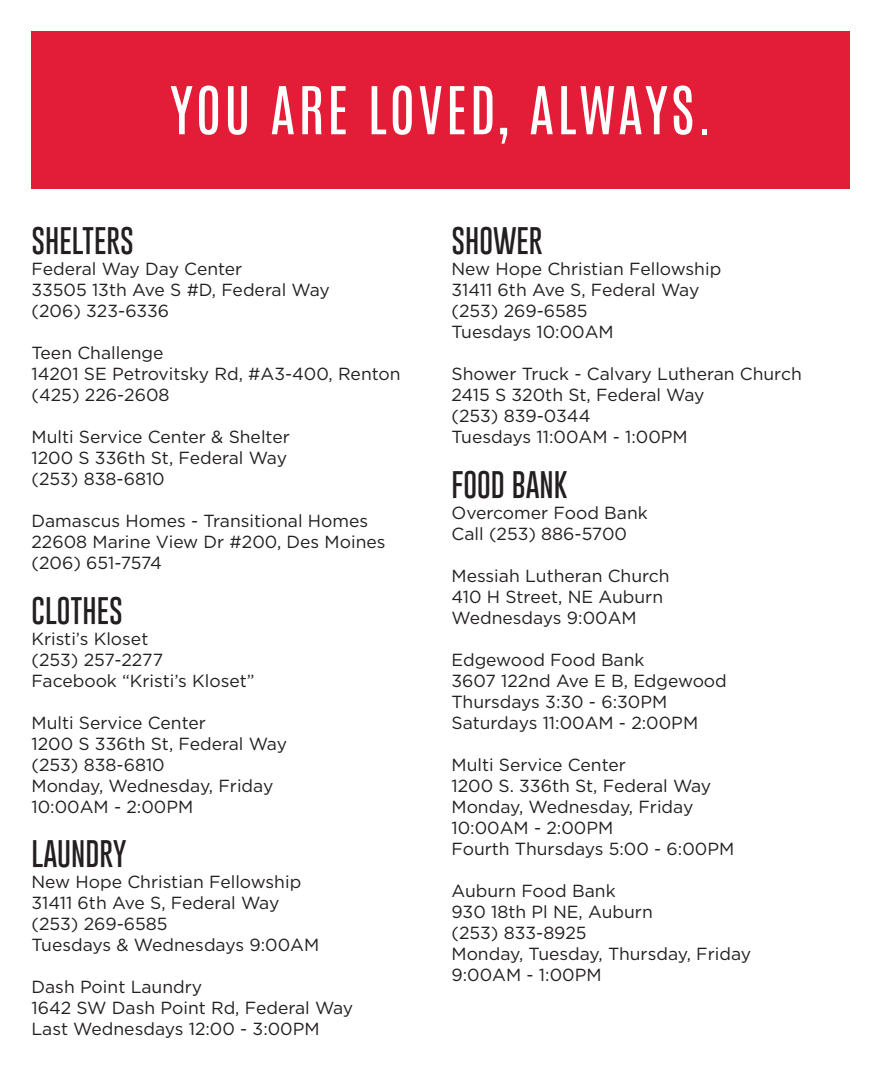
<style>
.page{position:relative;width:882px;height:1071px;background:#fff}
.page>*{position:absolute;margin:0;border:0;box-sizing:border-box;transform-origin:0 0}
.t1{font:56px "Antonio";letter-spacing:.05em;color:#fff}
.t2{font:100 28px "Gobold";color:#231f20}
.t3{font:17.5px "Gotham";color:#231f20}
</style>
<div class="page">
<div style="left:32px;top:32px;width:818px;height:157px;background:#e31d38"></div>
<p class="t1" style="left:170px;top:69px;width:543px">YOU ARE LOVED, ALWAYS.</p>
<p class="t2" style="left:32px;top:223px;width:104px">SHELTERS</p>
<p class="t3" style="left:32px;top:258px;width:212px">Federal Way Day Center</p>
<p class="t3" style="left:32px;top:279px;width:300px">33505 13th Ave S #D, Federal Way</p>
<p class="t3" style="left:32px;top:300px;width:139px">(206) 323-6336</p>
<p class="t3" style="left:32px;top:342px;width:134px">Teen Challenge</p>
<p class="t3" style="left:32px;top:363px;width:371px">14201 SE Petrovitsky Rd, #A3-400, Renton</p>
<p class="t3" style="left:32px;top:384px;width:140px">(425) 226-2608</p>
<p class="t3" style="left:32px;top:426px;width:260px">Multi Service Center &amp; Shelter</p>
<p class="t3" style="left:32px;top:447px;width:257px">1200 S 336th St, Federal Way</p>
<p class="t3" style="left:32px;top:468px;width:135px">(253) 838-6810</p>
<p class="t3" style="left:32px;top:510px;width:338px">Damascus Homes - Transitional Homes</p>
<p class="t3" style="left:32px;top:531px;width:356px">22608 Marine View Dr #200, Des Moines</p>
<p class="t3" style="left:32px;top:552px;width:132px">(206) 651-7574</p>
<p class="t2" style="left:32px;top:592px;width:93px">CLOTHES</p>
<p class="t3" style="left:32px;top:627px;width:118px">Kristi’s Kloset</p>
<p class="t3" style="left:32px;top:648px;width:133px">(253) 257-2277</p>
<p class="t3" style="left:32px;top:669px;width:225px">Facebook “Kristi’s Kloset”</p>
<p class="t3" style="left:32px;top:711px;width:176px">Multi Service Center</p>
<p class="t3" style="left:32px;top:732px;width:257px">1200 S 336th St, Federal Way</p>
<p class="t3" style="left:32px;top:753px;width:135px">(253) 838-6810</p>
<p class="t3" style="left:32px;top:774px;width:243px">Monday, Wednesday, Friday</p>
<p class="t3" style="left:32px;top:795px;width:163px">10:00AM - 2:00PM</p>
<p class="t2" style="left:32px;top:836px;width:97px">LAUNDRY</p>
<p class="t3" style="left:32px;top:871px;width:271px">New Hope Christian Fellowship</p>
<p class="t3" style="left:32px;top:892px;width:249px">31411 6th Ave S, Federal Way</p>
<p class="t3" style="left:32px;top:913px;width:138px">(253) 269-6585</p>
<p class="t3" style="left:32px;top:934px;width:289px">Tuesdays &amp; Wednesdays 9:00AM</p>
<p class="t3" style="left:32px;top:976px;width:172px">Dash Point Laundry</p>
<p class="t3" style="left:32px;top:997px;width:323px">1642 SW Dash Point Rd, Federal Way</p>
<p class="t3" style="left:32px;top:1018px;width:290px">Last Wednesdays 12:00 - 3:00PM</p>
<p class="t2" style="left:452px;top:223px;width:93px">SHOWER</p>
<p class="t3" style="left:452px;top:258px;width:271px">New Hope Christian Fellowship</p>
<p class="t3" style="left:452px;top:279px;width:249px">31411 6th Ave S, Federal Way</p>
<p class="t3" style="left:452px;top:300px;width:138px">(253) 269-6585</p>
<p class="t3" style="left:452px;top:321px;width:164px">Tuesdays 10:00AM</p>
<p class="t3" style="left:452px;top:363px;width:352px">Shower Truck - Calvary Lutheran Church</p>
<p class="t3" style="left:452px;top:384px;width:255px">2415 S 320th St, Federal Way</p>
<p class="t3" style="left:452px;top:405px;width:140px">(253) 839-0344</p>
<p class="t3" style="left:452px;top:426px;width:238px">Tuesdays 11:00AM - 1:00PM</p>
<p class="t2" style="left:452px;top:466px;width:118px">FOOD BANK</p>
<p class="t3" style="left:452px;top:501px;width:198px">Overcomer Food Bank</p>
<p class="t3" style="left:452px;top:522px;width:177px">Call (253) 886-5700</p>
<p class="t3" style="left:452px;top:564px;width:220px">Messiah Lutheran Church</p>
<p class="t3" style="left:452px;top:585px;width:213px">410 H Street, NE Auburn</p>
<p class="t3" style="left:452px;top:606px;width:187px">Wednesdays 9:00AM</p>
<p class="t3" style="left:452px;top:648px;width:195px">Edgewood Food Bank</p>
<p class="t3" style="left:452px;top:669px;width:277px">3607 122nd Ave E B, Edgewood</p>
<p class="t3" style="left:452px;top:690px;width:217px">Thursdays 3:30 - 6:30PM</p>
<p class="t3" style="left:452px;top:711px;width:248px">Saturdays 11:00AM - 2:00PM</p>
<p class="t3" style="left:452px;top:753px;width:176px">Multi Service Center</p>
<p class="t3" style="left:452px;top:774px;width:261px">1200 S. 336th St, Federal Way</p>
<p class="t3" style="left:452px;top:795px;width:243px">Monday, Wednesday, Friday</p>
<p class="t3" style="left:452px;top:816px;width:163px">10:00AM - 2:00PM</p>
<p class="t3" style="left:452px;top:837px;width:284px">Fourth Thursdays 5:00 - 6:00PM</p>
<p class="t3" style="left:452px;top:879px;width:166px">Auburn Food Bank</p>
<p class="t3" style="left:452px;top:900px;width:203px">930 18th Pl NE, Auburn</p>
<p class="t3" style="left:452px;top:921px;width:137px">(253) 833-8925</p>
<p class="t3" style="left:452px;top:942px;width:301px">Monday, Tuesday, Thursday, Friday</p>
<p class="t3" style="left:452px;top:963px;width:152px">9:00AM - 1:00PM</p>
</div>
